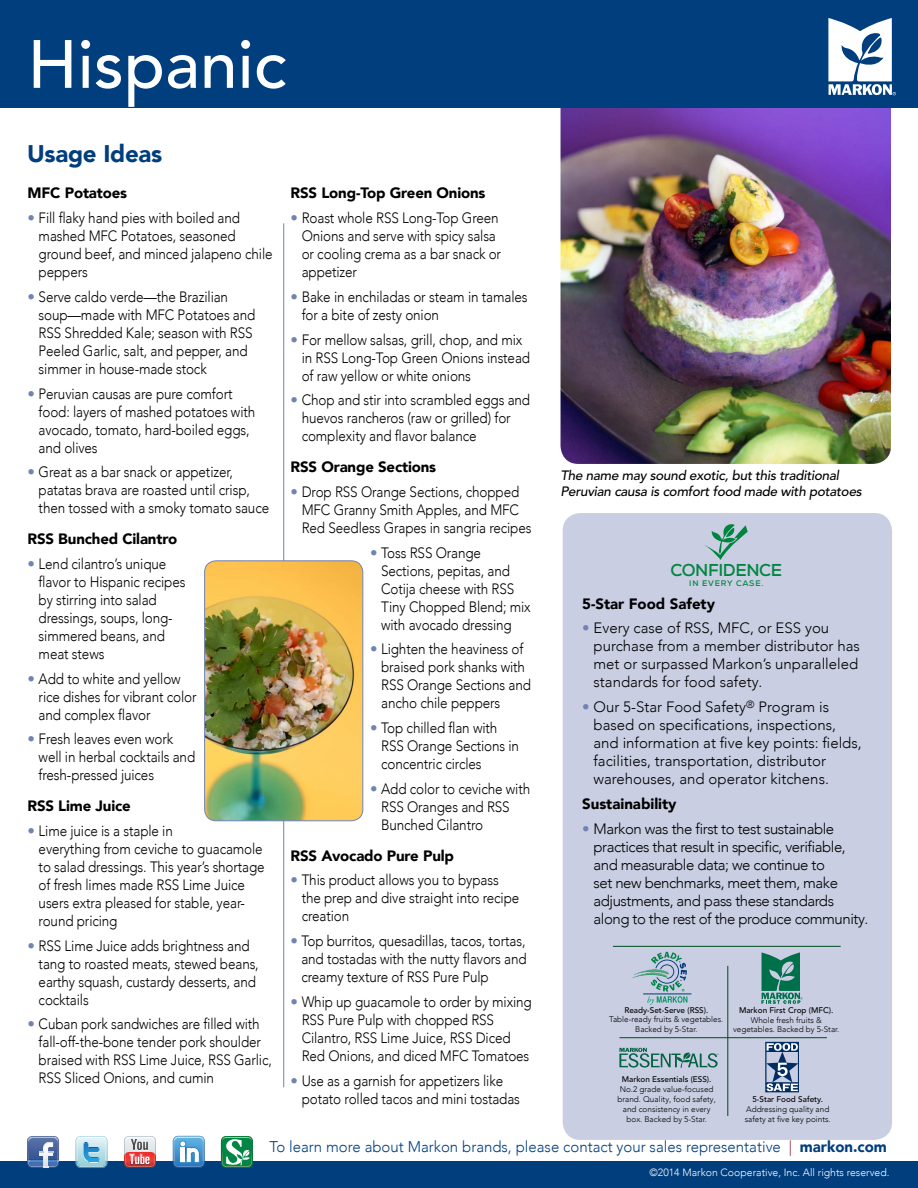
<style>
.page{position:relative;width:918px;height:1188px;background:#fff}
.page>*{position:absolute;margin:0;border:0;box-sizing:border-box;transform-origin:0 0}
.t1{font:500 67.5px "Avenir LT Std";color:#fff}
.t2{font:900 24px "Avenir LT Com";letter-spacing:-.01em;color:#003e7e}
.t3{font:700 17.25px "Nexa";letter-spacing:-.025em;color:#00853f}
.t4{font:300 15.45px "Avenir LT Com";color:#003e7e}
.t5{font:300 15px/18px "Avenir LT Com";letter-spacing:-.01em;color:#000;scale:.9 1}
.t6{font:300 15px/18px "Avenir LT Com";letter-spacing:-.01em;color:#000}
.t7{font:300 15px/18px "Avenir LT Com";letter-spacing:-.03em;color:#000}
.t8{font:900 15px "Avenir LT Com";letter-spacing:-.01em;color:#010000}
.t9{font:900 15px "Avenir LT Com";color:#000}
.t10{font:italic 500 13.5px/16.2px "Avenir LT Std";letter-spacing:-.02em;color:#000}
.t11{font:300 10.5px "Avenir LT Com";color:#fff}
.t12{font:300 8.1px/9.8px "Avenir LT Com";color:#000;text-align:center}
.t13{font:500 8.1px "Avenir LT Std";color:#000}
.t14{font:700 7.95px "Nexa";letter-spacing:.1em;color:#00853f}
.t15{font:300 2.1px "Avenir LT Com";color:#006241;scale:1.12 1}
.s1{color:#7183b2}
.s2{color:#8e191f}
.s3{font-weight:900}
</style>
<div class="page">
<img style="left:561px;top:108px;width:330px;height:356px">
<div style="left:0;top:1161px;width:918px;height:27px;background:#003e7e"></div>
<div style="left:0;top:0;width:918px;height:108px;background:#003e7e"></div>
<svg style="left:828px;top:18px;width:68px;height:77px"></svg>
<div style="left:563px;top:513px;width:329px;height:627px;background:#c9cee2;border-radius:18px"></div>
<svg style="left:705px;top:524px;width:43px;height:36px"></svg>
<hr style="left:613px;top:946px;width:228px;height:1px;background:#004c1d">
<hr style="left:620px;top:1037px;width:207px;height:1px;background:#004c1d">
<hr style="left:728px;top:966px;width:1px;height:150px;background:#004c1d">
<svg style="left:762px;top:952px;width:41px;height:52px"></svg>
<hr style="left:643px;top:994px;width:48px;height:1px;background:#003976">
<svg style="left:633px;top:952px;width:54px;height:53px"></svg>
<div style="left:765px;top:1042px;width:34px;height:50px;border:1px solid #002d62"></div>
<div style="left:766px;top:1083px;width:33px;height:8px;background:#002d62"></div>
<div style="left:766px;top:1043px;width:33px;height:9px;background:#002d62"></div>
<svg style="left:766px;top:1043px;width:32px;height:48px"></svg>
<svg style="left:619px;top:1048px;width:99px;height:20px"></svg>
<hr style="left:283px;top:223px;width:1px;height:864px;background:#7183b2">
<img style="left:205px;top:561px;width:158px;height:260px">
<div style="left:204px;top:560px;width:159px;height:261px;border:1px solid #7183b2;border-radius:12px"></div>
<svg style="left:27px;top:1136px;width:32px;height:32px"></svg>
<img style="left:28px;top:1137px;width:30px;height:5px">
<svg style="left:75px;top:1136px;width:33px;height:32px"></svg>
<svg style="left:124px;top:1136px;width:32px;height:32px"></svg>
<svg style="left:221px;top:1136px;width:32px;height:32px"></svg>
<svg style="left:173px;top:1136px;width:32px;height:32px"></svg>
<h1 class="t1" style="left:28px;top:25px;width:260px">Hispanic</h1>
<h2 class="t2" style="left:27px;top:139px;width:137px">Usage Ideas</h2>
<p class="t8" style="left:28px;top:184px;width:101px">MFC Potatoes</p>
<p class="t5" style="left:39px;top:209px;width:261px;text-indent:-11px"><span class="s1">•</span> Fill flaky hand pies with boiled and mashed MFC Potatoes, seasoned ground beef, and minced jalapeno chile peppers</p>
<p class="t5" style="left:39px;top:288px;width:242px;text-indent:-11px"><span class="s1">•</span> Serve caldo verde—the Brazilian soup—made with MFC Potatoes and<br>RSS Shredded Kale; season with RSS<br>Peeled Garlic, salt, and pepper, and simmer in house-made stock</p>
<p class="t5" style="left:39px;top:384px;width:242px;text-indent:-11px"><span class="s1">•</span> Peruvian causas are pure comfort food: layers of mashed potatoes with avocado, tomato, hard-boiled eggs, and olives</p>
<p class="t5" style="left:39px;top:463px;width:258px;text-indent:-11px"><span class="s1">•</span> Great as a bar snack or appetizer, patatas brava are roasted until crisp, then tossed with a smoky tomato sauce</p>
<p class="t8" style="left:28px;top:530px;width:151px">RSS Bunched Cilantro</p>
<p class="t5" style="left:39px;top:555px;width:165px;text-indent:-11px"><span class="s1">•</span> Lend cilantro’s unique flavor to Hispanic recipes by stirring into salad dressings, soups, long&shy;simmered beans, and meat stews</p>
<p class="t5" style="left:39px;top:669px;width:177px;text-indent:-11px"><span class="s1">•</span> Add to white and yellow rice dishes for vibrant color and complex flavor</p>
<p class="t5" style="left:39px;top:730px;width:176px;text-indent:-11px"><span class="s1">•</span> Fresh leaves even work well in herbal cocktails and fresh-pressed juices</p>
<p class="t8" style="left:28px;top:797px;width:105px">RSS Lime Juice</p>
<p class="t5" style="left:39px;top:822px;width:253px;text-indent:-11px"><span class="s1">•</span> Lime juice is a staple in<br>everything from ceviche to guacamole to salad dressings. This year’s shortage of fresh limes made RSS Lime Juice users extra pleased for stable, year&shy;round pricing</p>
<p class="t5" style="left:39px;top:936px;width:246px;text-indent:-11px"><span class="s1">•</span> RSS Lime Juice adds brightness and tang to roasted meats, stewed beans, earthy squash, custardy desserts, and cocktails</p>
<p class="t5" style="left:39px;top:1015px;width:261px;text-indent:-11px"><span class="s1">•</span> Cuban pork sandwiches are filled with fall-off-the-bone tender pork shoulder braised with RSS Lime Juice, RSS Garlic, RSS Sliced Onions, and cumin</p>
<p class="t8" style="left:291px;top:184px;width:196px">RSS Long-Top Green Onions</p>
<p class="t5" style="left:302px;top:209px;width:223px;text-indent:-11px"><span class="s1">•</span> Roast whole RSS Long-Top Green<br>Onions and serve with spicy salsa or cooling crema as a bar snack or appetizer</p>
<p class="t5" style="left:302px;top:288px;width:252px;text-indent:-11px"><span class="s1">•</span> Bake in enchiladas or steam in tamales for a bite of zesty onion</p>
<p class="t5" style="left:302px;top:330px;width:255px;text-indent:-11px"><span class="s1">•</span> For mellow salsas, grill, chop, and mix in RSS Long-Top Green Onions instead of raw yellow or white onions</p>
<p class="t5" style="left:302px;top:391px;width:255px;text-indent:-11px"><span class="s1">•</span> Chop and stir into scrambled eggs and huevos rancheros (raw or grilled) for complexity and flavor balance</p>
<p class="t8" style="left:291px;top:458px;width:147px">RSS Orange Sections</p>
<p class="t5" style="left:302px;top:483px;width:257px;text-indent:-11px"><span class="s1">•</span> Drop RSS Orange Sections, chopped<br>MFC Granny Smith Apples, and MFC<br>Red Seedless Grapes in sangria recipes</p>
<p class="t5" style="left:381px;top:543px;width:168px;text-indent:-11px"><span class="s1">•</span> Toss RSS Orange<br>Sections, pepitas, and<br>Cotija cheese with RSS<br>Tiny Chopped Blend; mix with avocado dressing</p>
<p class="t5" style="left:381px;top:640px;width:168px;text-indent:-11px"><span class="s1">•</span> Lighten the heaviness of braised pork shanks with<br>RSS Orange Sections and ancho chile peppers</p>
<p class="t5" style="left:381px;top:719px;width:155px;text-indent:-11px"><span class="s1">•</span> Top chilled flan with<br>RSS Orange Sections in concentric circles</p>
<p class="t5" style="left:381px;top:780px;width:167px;text-indent:-11px"><span class="s1">•</span> Add color to ceviche with<br>RSS Oranges and RSS<br>Bunched Cilantro</p>
<p class="t8" style="left:291px;top:846px;width:165px">RSS Avocado Pure Pulp</p>
<p class="t5" style="left:302px;top:871px;width:243px;text-indent:-11px"><span class="s1">•</span> This product allows you to bypass the prep and dive straight into recipe creation</p>
<p class="t5" style="left:301px;top:932px;width:252px;text-align:justify;text-indent:-11px"><span class="s1">•</span> Top burritos, quesadillas, tacos, tortas, and tostadas with the nutty flavors and creamy texture of RSS Pure Pulp</p>
<p class="t5" style="left:302px;top:993px;width:257px;text-indent:-11px"><span class="s1">•</span> Whip up guacamole to order by mixing RSS Pure Pulp with chopped RSS Cilantro, RSS Lime Juice, RSS Diced Red Onions, and diced MFC Tomatoes</p>
<p class="t5" style="left:302px;top:1071px;width:244px;text-indent:-11px"><span class="s1">•</span> Use as a garnish for appetizers like potato rolled tacos and mini tostadas</p>
<p class="t10" style="left:561px;top:467px;width:303px">The name may sound exotic, but this traditional<br>Peruvian causa is comfort food made with potatoes</p>
<p class="t3" style="left:671px;top:559px;width:113px">CONFIDENCE</p>
<p class="t14" style="left:689px;top:578px;width:76px">IN EVERY CASE.</p>
<p class="t9" style="left:582px;top:594px;width:134px">5-Star Food Safety</p>
<p class="t6" style="left:594px;top:619px;width:268px;text-indent:-11px"><span class="s1">•</span> Every case of RSS, MFC, or ESS you purchase from a member distributor has met or surpassed Markon’s unparalleled standards for food safety.</p>
<p class="t6" style="left:594px;top:698px;width:270px;text-indent:-11px"><span class="s1">•</span> Our 5-Star Food Safety<sup>®</sup> Program is based on specifications, inspections, and information at five key points: fields, facilities, transportation, distributor warehouses, and operator kitchens.</p>
<p class="t9" style="left:582px;top:795px;width:96px">Sustainability</p>
<p class="t7" style="left:594px;top:819px;width:276px;text-indent:-11px"><span class="s1">•</span> Markon was the first to test sustainable practices that result in specific, verifiable, and measurable data; we continue to<br>set new benchmarks, meet them, make adjustments, and pass these standards along to the rest of the produce community.</p>
<p class="t13" style="left:624px;top:1005px;width:85px">Ready-Set-Serve (RSS).</p>
<p class="t12" style="left:609px;top:1015px;width:116px">Table-ready fruits &amp; vegetables.<br>Backed by 5-Star.</p>
<p class="t15" style="left:717px;top:1053px;width:3px">®</p>
<p class="t13" style="left:622px;top:1075px;width:91px">Markon Essentials (ESS).</p>
<p class="t12" style="left:617px;top:1085px;width:100px">No.2 grade value-focused brand. Quality, food safety, and consistency in every box. Backed by 5-Star.</p>
<p class="t13" style="left:739px;top:1005px;width:96px">Markon First Crop (MFC).</p>
<p class="t12" style="left:733px;top:1015px;width:108px">Whole fresh fruits &amp; vegetables. Backed by 5-Star.</p>
<p class="t13" style="left:752px;top:1095px;width:72px">5-Star Food Safety.</p>
<p class="t12" style="left:745px;top:1105px;width:88px;text-align:left">Addressing quality and safety at five key points.</p>
<p class="t4" style="left:269px;top:1138px;width:619px">To learn more about Markon brands, please contact your sales representative <span class="s2">|</span> <span class="s3">markon.com</span></p>
<p class="t11" style="left:649px;top:1167px;width:242px">©2014 Markon Cooperative, Inc. All rights reserved.</p>
</div>
